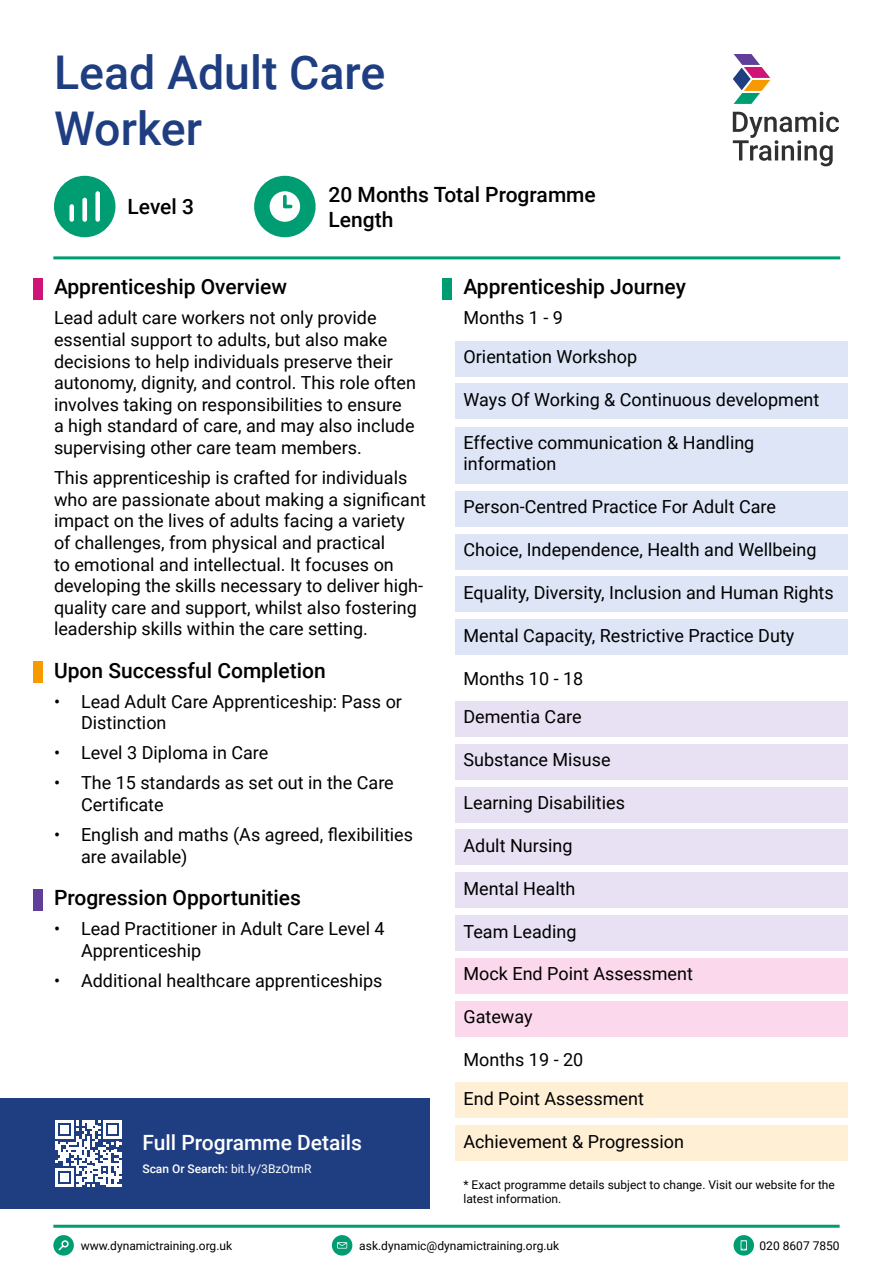
<style>
.page{position:relative;width:893px;height:1263px;background:#fff}
.page>*{position:absolute;margin:0;border:0;box-sizing:border-box;transform-origin:0 0}
.t1{font:500 46.5px/55.8px "Roboto";color:#1f3e81}
.t2{font:500 21px/25.2px "Roboto";color:#000}
.t3{font:500 21px "Roboto";color:#fff}
.t4{font:18px/21.6px "Roboto";color:#000}
.t5{font:12px/14.4px "Roboto";color:#000}
.t6{font:12px "Roboto";color:#fff}
.s1{font-weight:500}
</style>
<div class="page">
<hr style="left:53px;top:1225px;width:787px;height:3px;background:#009c72">
<svg style="left:53px;top:1235px;width:21px;height:20px"></svg>
<svg style="left:332px;top:1235px;width:20px;height:20px"></svg>
<svg style="left:733px;top:1235px;width:21px;height:20px"></svg>
<svg style="left:54px;top:176px;width:61px;height:61px"></svg>
<svg style="left:254px;top:176px;width:62px;height:61px"></svg>
<hr style="left:53px;top:256px;width:787px;height:3px;background:#009c72">
<div style="left:0;top:1099px;width:429px;height:110px;background:#1f3e81"></div>
<svg style="left:733px;top:112px;width:106px;height:54px"></svg>
<svg style="left:733px;top:54px;width:37px;height:50px"></svg>
<svg style="left:55px;top:1120px;width:67px;height:67px"></svg>
<div style="left:442px;top:279px;width:10px;height:21px;background:#009c72"></div>
<div style="left:455px;top:341px;width:392px;height:35px;background:#dde5f7"></div>
<div style="left:455px;top:384px;width:392px;height:35px;background:#dde5f7"></div>
<div style="left:455px;top:427px;width:392px;height:56px;background:#dde5f7"></div>
<div style="left:455px;top:491px;width:392px;height:35px;background:#dde5f7"></div>
<div style="left:455px;top:534px;width:392px;height:35px;background:#dde5f7"></div>
<div style="left:455px;top:577px;width:392px;height:35px;background:#dde5f7"></div>
<div style="left:455px;top:620px;width:392px;height:35px;background:#dde5f7"></div>
<div style="left:455px;top:701px;width:392px;height:35px;background:#e7e1f3"></div>
<div style="left:455px;top:744px;width:392px;height:35px;background:#e7e1f3"></div>
<div style="left:455px;top:787px;width:392px;height:35px;background:#e7e1f3"></div>
<div style="left:455px;top:830px;width:392px;height:35px;background:#e7e1f3"></div>
<div style="left:455px;top:873px;width:392px;height:35px;background:#e7e1f3"></div>
<div style="left:455px;top:915px;width:392px;height:35px;background:#e7e1f3"></div>
<div style="left:455px;top:958px;width:392px;height:35px;background:#fbd8eb"></div>
<div style="left:455px;top:1001px;width:392px;height:35px;background:#fbd8eb"></div>
<div style="left:455px;top:1083px;width:392px;height:35px;background:#ffefd4"></div>
<div style="left:455px;top:1126px;width:392px;height:35px;background:#ffefd4"></div>
<div style="left:33px;top:279px;width:10px;height:21px;background:#cf1377"></div>
<div style="left:33px;top:662px;width:10px;height:21px;background:#f79a00"></div>
<div style="left:33px;top:889px;width:10px;height:21px;background:#603e99"></div>
<h1 class="t1" style="left:54px;top:43px;width:333px">Lead Adult Care<br>Worker</h1>
<p class="t2" style="left:128px;top:194px;width:68px">Level 3</p>
<p class="t2" style="left:329px;top:181px;width:269px">20 Months Total Programme<br>Length</p>
<p class="t2" style="left:54px;top:273px;width:235px">Apprenticeship Overview</p>
<p class="t4" style="left:54px;top:306px;width:363px">Lead adult care workers not only provide essential support to adults, but also make decisions to help individuals preserve their autonomy, dignity, and control. This role often involves taking on responsibilities to ensure<br>a high standard of care, and may also include supervising other care team members.</p>
<p class="t4" style="left:54px;top:466px;width:373px">This apprenticeship is crafted for individuals who are passionate about making a significant impact on the lives of adults facing a variety of challenges, from physical and practical<br>to emotional and intellectual. It focuses on developing the skills necessary to deliver high&shy;quality care and support, whilst also fostering leadership skills within the care setting.</p>
<p class="t2" style="left:54px;top:657px;width:273px">Upon Successful Completion</p>
<p class="t4" style="left:81px;top:690px;width:323px;text-indent:-27px">• Lead Adult Care Apprenticeship: Pass or<br>Distinction</p>
<p class="t4" style="left:54px;top:741px;width:216px">• Level 3 Diploma in Care</p>
<p class="t4" style="left:81px;top:772px;width:314px;text-indent:-27px">• The 15 standards as set out in the Care<br>Certificate</p>
<p class="t4" style="left:81px;top:823px;width:334px;text-indent:-27px">• English and maths (As agreed, flexibilities are available)</p>
<p class="t2" style="left:54px;top:884px;width:248px">Progression Opportunities</p>
<p class="t4" style="left:81px;top:917px;width:305px;text-indent:-27px">• Lead Practitioner in Adult Care Level 4<br>Apprenticeship</p>
<p class="t4" style="left:54px;top:969px;width:330px">• Additional healthcare apprenticeships</p>
<p class="t3" style="left:142px;top:1128px;width:221px">Full Programme Details</p>
<p class="t6" style="left:142px;top:1160px;width:171px"><span class="s1">Scan Or Search:</span> bit.ly/3BzOtmR</p>
<p class="t2" style="left:463px;top:273px;width:224px">Apprenticeship Journey</p>
<p class="t4" style="left:463px;top:298px;width:175px;line-height:38.5px">Months 1 - 9<br>Orientation Workshop</p>
<p class="t4" style="left:463px;top:388px;width:357px">Ways Of Working &amp; Continuous development</p>
<p class="t4" style="left:463px;top:431px;width:292px">Effective communication &amp; Handling information</p>
<p class="t4" style="left:463px;top:495px;width:314px">Person-Centred Practice For Adult Care</p>
<p class="t4" style="left:463px;top:538px;width:354px">Choice, Independence, Health and Wellbeing</p>
<p class="t4" style="left:463px;top:581px;width:372px">Equality, Diversity, Inclusion and Human Rights</p>
<p class="t4" style="left:463px;top:624px;width:332px">Mental Capacity, Restrictive Practice Duty</p>
<p class="t4" style="left:463px;top:658px;width:121px;line-height:38.5px">Months 10 - 18<br>Dementia Care</p>
<p class="t4" style="left:463px;top:748px;width:149px">Substance Misuse</p>
<p class="t4" style="left:463px;top:791px;width:163px">Learning Disabilities</p>
<p class="t4" style="left:463px;top:834px;width:111px">Adult Nursing</p>
<p class="t4" style="left:463px;top:877px;width:114px">Mental Health</p>
<p class="t4" style="left:463px;top:920px;width:115px">Team Leading</p>
<p class="t4" style="left:463px;top:962px;width:231px">Mock End Point Assessment</p>
<p class="t4" style="left:463px;top:1005px;width:71px">Gateway</p>
<p class="t4" style="left:463px;top:1040px;width:182px;line-height:38.5px">Months 19 - 20<br>End Point Assessment</p>
<p class="t4" style="left:463px;top:1130px;width:222px">Achievement &amp; Progression</p>
<p class="t5" style="left:463px;top:1177px;width:373px">* Exact programme details subject to change. Visit our website for the latest information.</p>
<p class="t5" style="left:81px;top:1238px;width:153px">www.dynamictraining.org.uk</p>
<p class="t5" style="left:359px;top:1238px;width:201px">ask.dynamic@dynamictraining.org.uk</p>
<p class="t5" style="left:759px;top:1238px;width:82px">020 8607 7850</p>
</div>
